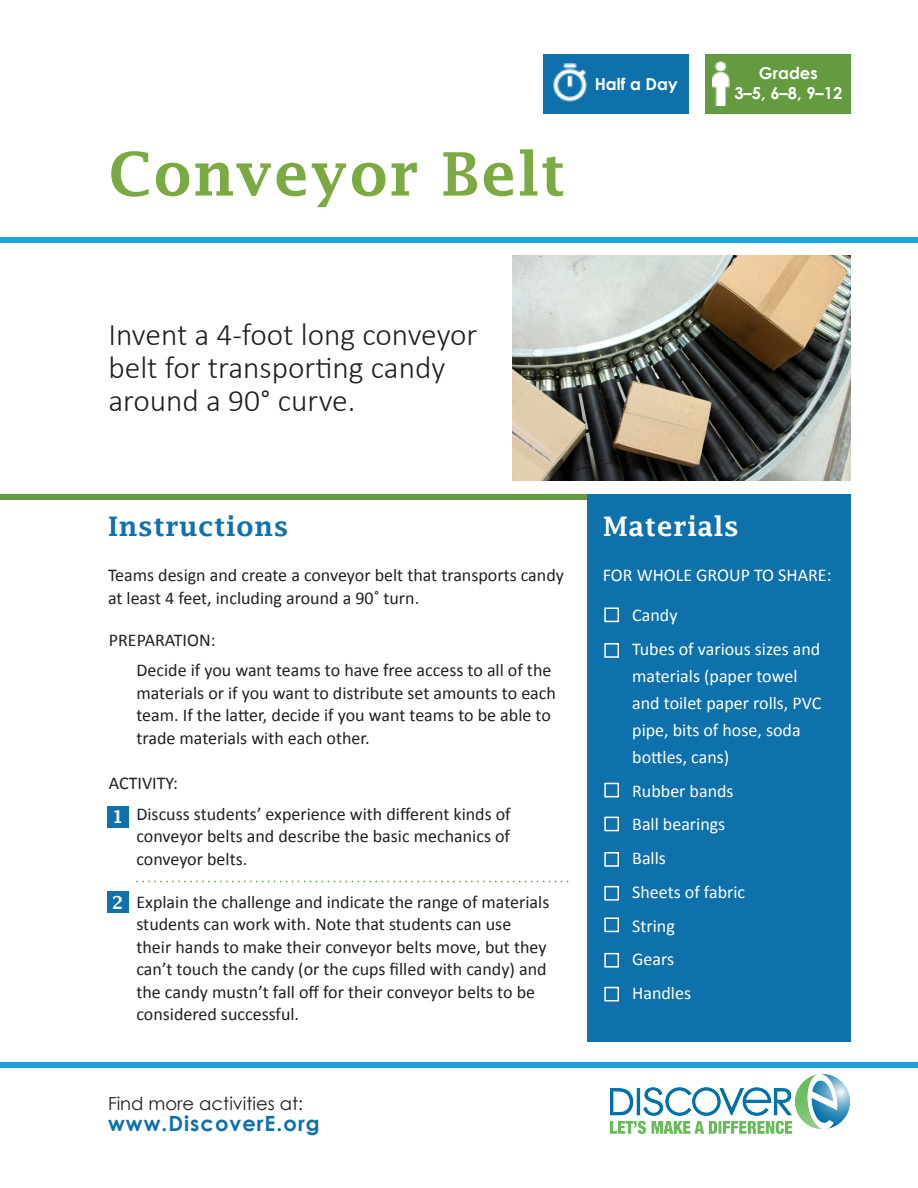
<style>
.page{position:relative;width:918px;height:1188px;background:#fff}
.page>*{position:absolute;margin:0;border:0;box-sizing:border-box;transform-origin:0 0}
.t1{font:600 60px "Lucida Fax";letter-spacing:.02em;color:#7aaa41}
.t2{font:300 31.5px/33px "Calibri";color:#231f20}
.t3{font:600 27px "Lucida Fax";letter-spacing:.02em;color:#0f71ac}
.t4{font:600 27px "Lucida Fax";letter-spacing:.02em;color:#fff}
.t5{font:700 21px "Century Gothic";letter-spacing:.05em;color:#0f71ac}
.t6{font:18px/22.5px "Calibri";color:#231f20}
.t7{font:18px/27px "Calibri";color:#fff}
.t8{font:18px "Century Gothic";color:#231f20}
.t9{font:600 18px "Lucida Fax";color:#fff}
.t10{font:700 16.5px "Century Gothic";color:#fff}
</style>
<div class="page">
<div style="left:0;top:1062px;width:918px;height:6px;background:#1ea0da"></div>
<div style="left:705px;top:54px;width:145px;height:59px;background:#649b41"></div>
<div style="left:543px;top:54px;width:146px;height:59px;background:#0f71ac"></div>
<div style="left:0;top:237px;width:918px;height:6px;background:#1ea0da"></div>
<div style="left:0;top:495px;width:587px;height:5px;background:#649b41"></div>
<div style="left:587px;top:495px;width:263px;height:547px;background:#0f71ac"></div>
<svg style="left:136px;top:881px;width:432px;height:1px"></svg>
<img style="left:610px;top:1074px;width:239px;height:60px">
<img style="left:713px;top:61px;width:16px;height:44px">
<img style="left:554px;top:63px;width:32px;height:38px">
<div style="left:604px;top:608px;width:15px;height:14px;border:2px solid #fff"></div>
<div style="left:604px;top:643px;width:15px;height:15px;border:2px solid #fff"></div>
<div style="left:604px;top:783px;width:15px;height:14px;border:2px solid #fff"></div>
<div style="left:604px;top:817px;width:15px;height:14px;border:2px solid #fff"></div>
<div style="left:604px;top:918px;width:15px;height:14px;border:2px solid #fff"></div>
<div style="left:604px;top:852px;width:15px;height:15px;border:2px solid #fff"></div>
<div style="left:604px;top:953px;width:15px;height:15px;border:2px solid #fff"></div>
<div style="left:604px;top:886px;width:15px;height:15px;border:2px solid #fff"></div>
<div style="left:604px;top:987px;width:15px;height:15px;border:2px solid #fff"></div>
<div style="left:107px;top:806px;width:22px;height:22px;background:#0f71ac"></div>
<img style="left:512px;top:255px;width:338px;height:225px">
<div style="left:107px;top:892px;width:22px;height:21px;background:#0f71ac"></div>
<p class="t1" style="left:108px;top:140px;width:459px">Conveyor Belt</p>
<p class="t10" style="left:595px;top:73px;width:84px">Half a Day</p>
<p class="t2" style="left:108px;top:318px;width:371px">Invent a 4-foot long conveyor belt for transporting candy around a 90° curve.</p>
<p class="t10" style="left:759px;top:62px;width:60px">Grades</p>
<p class="t10" style="left:734px;top:82px;width:109px">3–5, 6–8, 9–12</p>
<p class="t3" style="left:108px;top:511px;width:182px">Instructions</p>
<p class="t4" style="left:603px;top:511px;width:137px">Materials</p>
<p class="t7" style="left:603px;top:561px;width:230px">FOR WHOLE GROUP TO SHARE:</p>
<p class="t7" style="left:632px;top:601px;width:47px">Candy</p>
<p class="t7" style="left:632px;top:635px;width:191px">Tubes of various sizes and materials (paper towel and toilet paper rolls, PVC pipe, bits of hose, soda bottles, cans)</p>
<p class="t7" style="left:632px;top:776px;width:103px">Rubber bands</p>
<p class="t7" style="left:632px;top:810px;width:95px">Ball bearings</p>
<p class="t7" style="left:632px;top:844px;width:35px">Balls</p>
<p class="t7" style="left:632px;top:878px;width:114px">Sheets of fabric</p>
<p class="t7" style="left:632px;top:911px;width:44px">String</p>
<p class="t7" style="left:632px;top:945px;width:43px">Gears</p>
<p class="t7" style="left:632px;top:979px;width:60px">Handles</p>
<p class="t6" style="left:108px;top:563px;width:457px">Teams design and create a conveyor belt that transports candy at least 4 feet, including around a 90˚ turn.</p>
<p class="t6" style="left:109px;top:627px;width:108px">PREPARATION:</p>
<p class="t6" style="left:136px;top:658px;width:421px">Decide if you want teams to have free access to all of the materials or if you want to distribute set amounts to each team. If the latter, decide if you want teams to be able to trade materials with each other.</p>
<p class="t6" style="left:109px;top:771px;width:71px">ACTIVITY:</p>
<p class="t9" style="left:112px;top:807px;width:13px">1</p>
<p class="t6" style="left:136px;top:802px;width:376px;text-align:justify">Discuss students’ experience with different kinds of conveyor belts and describe the basic mechanics of conveyor belts.</p>
<p class="t6" style="left:136px;top:890px;width:414px">Explain the challenge and indicate the range of materials students can work with. Note that students can use their hands to make their conveyor belts move, but they can’t touch the candy (or the cups filled with candy) and the candy mustn’t fall off for their conveyor belts to be considered successful.</p>
<p class="t9" style="left:112px;top:892px;width:13px">2</p>
<p class="t8" style="left:108px;top:1092px;width:197px">Find more activities at:</p>
<p class="t5" style="left:108px;top:1110px;width:213px">www.DiscoverE.org</p>
</div>
